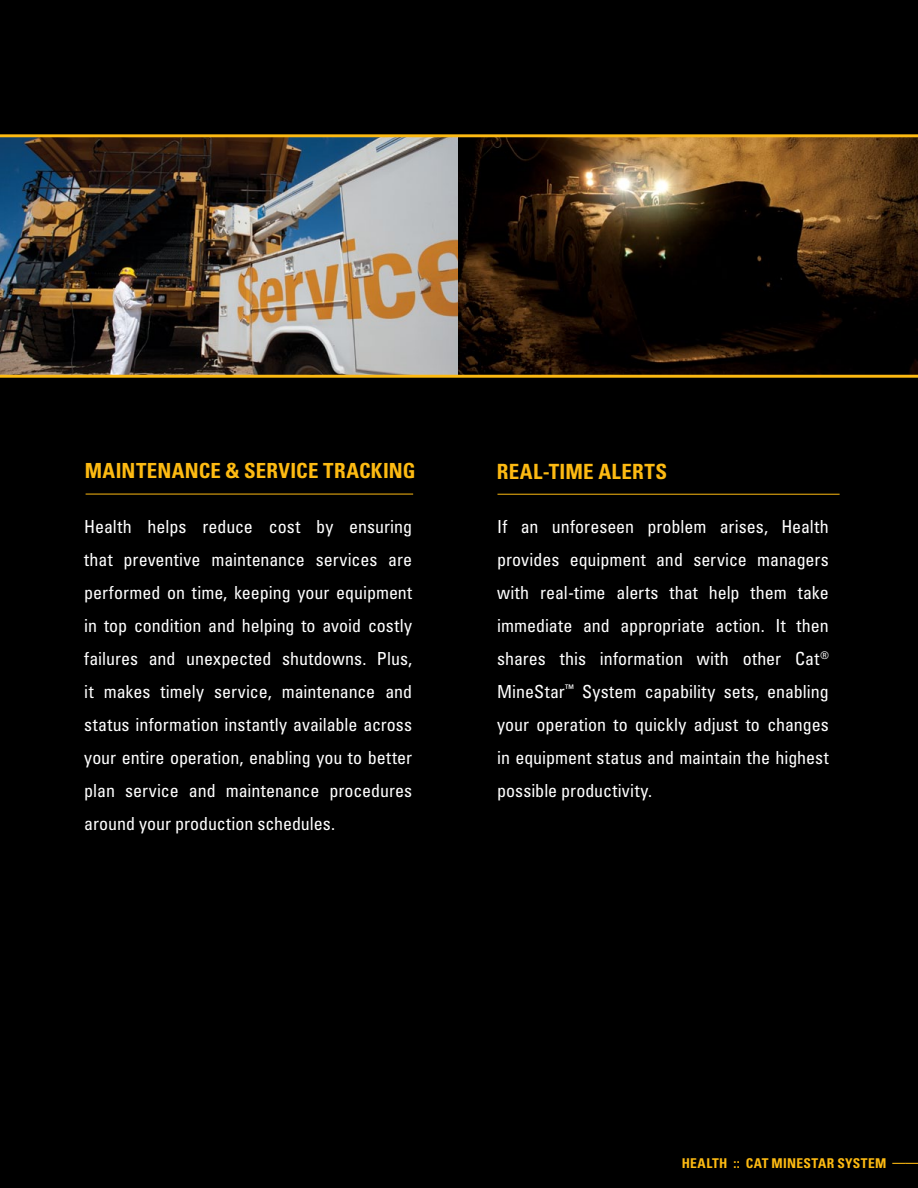
<style>
.page{position:relative;width:918px;height:1188px;background:#fff}
.page>*{position:absolute;margin:0;border:0;box-sizing:border-box;transform-origin:0 0}
.t1{font:700 condensed 21px "Univers";color:#fdba12}
.t2{font:700 condensed 20.85px "Univers";color:#fdba12}
.t3{font:condensed 18px/33px "Univers";color:#fff;text-align:justify}
.t4{font:700 condensed 13.5px "Univers";letter-spacing:.025em;color:#fdba12}
</style>
<div class="page">
<div style="left:0;top:0;width:917px;height:1188px;background:#000"></div>
<img style="left:0;top:137px;width:917px;height:238px">
<hr style="left:86px;top:494px;width:327px;height:1px;background:#fdba12">
<hr style="left:497px;top:494px;width:342px;height:1px;background:#fdba12">
<hr style="left:0;top:375px;width:917px;height:3px;background:#fdba12">
<hr style="left:0;top:134px;width:917px;height:3px;background:#fdba12">
<p class="t2" style="left:85px;top:458px;width:31px">MAINTENANCE</p>
<p class="t2" style="left:226px;top:458px;width:110px">&amp; SERVICETRAC</p>
<p class="t2" style="left:371px;top:458px;width:46px">KING</p>
<p class="t1" style="left:496px;top:458px;width:13px">REAL</p>
<p class="t1" style="left:542px;top:458px;width:19px">-TIME</p>
<p class="t1" style="left:598px;top:458px;width:13px">ALERTS</p>
<p class="t3" style="left:84px;top:510px;width:329px">Health helps reduce cost by ensuring that preventive maintenance services are performed on time, keeping your equipment in top condition and helping to avoid costly failures and unexpected shutdowns. Plus, it makes timely service, maintenance and status information instantly available across your entire operation, enabling you to better plan service and maintenance procedures around your production schedules.</p>
<p class="t3" style="left:497px;top:510px;width:333px">If an unforeseen problem arises, Health provides equipment and service managers with real-time alerts that help them take immediate and appropriate action. It then shares this information with other Cat<sup>® </sup>MineStar<sup>™</sup> System capability sets, enabling your operation to quickly adjust to changes in equipment status and maintain the highest possible productivity.</p>
<p class="t4" style="left:681px;top:1155px;width:239px">HEALTH :: CAT MINESTAR SYSTEM ——</p>
</div>
